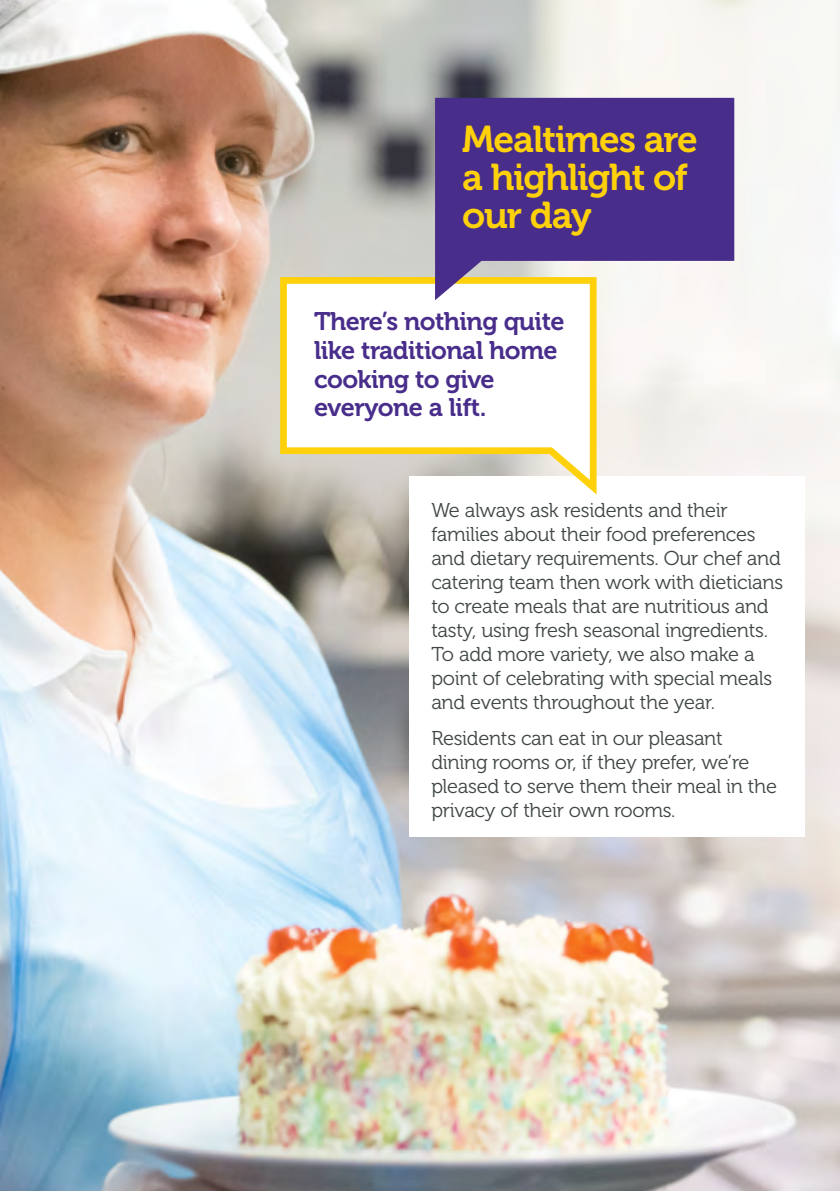
<style>
.page{position:relative;width:840px;height:1191px;background:#fff}
.page>*{position:absolute;margin:0;border:0;box-sizing:border-box;transform-origin:0 0}
.t1{font:37.2px/37.8px "Museo 700";letter-spacing:-.03em;color:#fed10a}
.t2{font:25.4px/28.8px "Museo 700";letter-spacing:-.02em;color:#482d8b}
.t3{font:20px/24px "Museo 300";letter-spacing:-.015em;color:#3f4644}
</style>
<div class="page">
<img style="left:0;top:0;width:839px;height:1191px">
<div style="left:409px;top:476px;width:395px;height:361px;background:#fff"></div>
<svg style="left:276px;top:274px;width:323px;height:228px"></svg>
<svg style="left:435px;top:98px;width:298px;height:202px;fill:#482d8b"></svg>
<h1 class="t1" style="left:462px;top:121px;width:237px">Mealtimes are a highlight of our day</h1>
<p class="t2" style="left:314px;top:307px;width:252px">There’s nothing quite like traditional home cooking to give everyone a lift.</p>
<p class="t3" style="left:431px;top:499px;width:353px">We always ask residents and their families about their food preferences and dietary requirements. Our chef and catering team then work with dieticians to create meals that are nutritious and tasty, using fresh seasonal ingredients.<br>To add more variety, we also make a point of celebrating with special meals and events throughout the year.</p>
<p class="t3" style="left:431px;top:726px;width:347px">Residents can eat in our pleasant dining rooms or, if they prefer, we’re pleased to serve them their meal in the privacy of their own rooms.</p>
</div>
